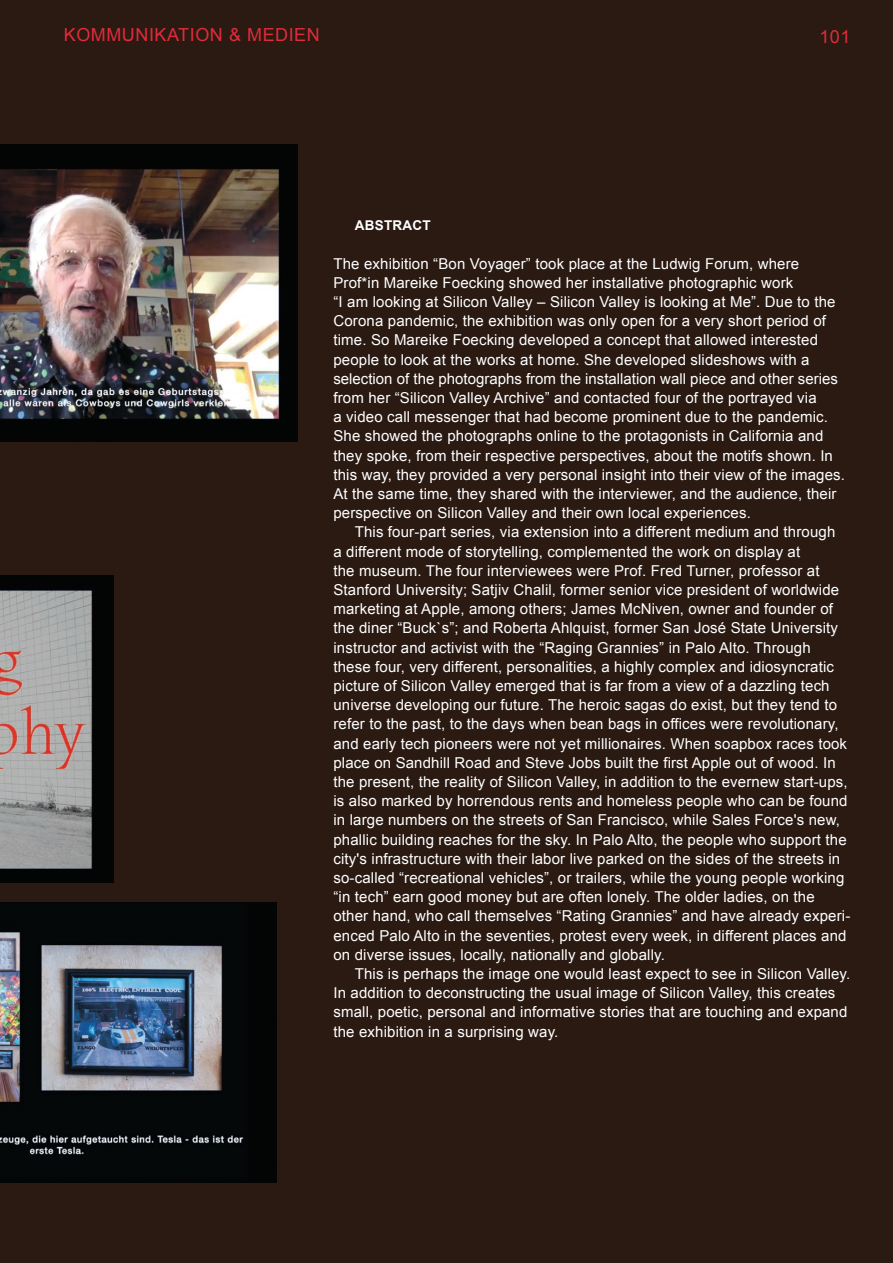
<style>
.page{position:relative;width:893px;height:1263px;background:#2a1a12}
.page>*{position:absolute;margin:0;border:0;box-sizing:border-box;transform-origin:0 0}
.t1{font:18px "Arial";letter-spacing:.03em;color:#e02b3b}
.t2{font:15px/19.2px "Arial";letter-spacing:.01em;color:#fff}
.t3{font:700 13.5px "Arial";letter-spacing:.02em;color:#fff}
</style>
<div class="page">
<img style="left:0;top:576px;width:113px;height:307px">
<img style="left:0;top:902px;width:276px;height:281px">
<img style="left:0;top:145px;width:298px;height:296px">
<p class="t1" style="left:64px;top:23px;width:258px">KOMMUNIKATION &amp; MEDIEN</p>
<p class="t1" style="left:819px;top:24px;width:33px">101</p>
<p class="t3" style="left:355px;top:216px;width:78px">ABSTRACT</p>
<p class="t2" style="left:333px;top:254px;width:513px">The exhibition “Bon Voyager” took place at the Ludwig Forum, where Prof*in Mareike Foecking showed her installative photographic work<br>“I am looking at Silicon Valley – Silicon Valley is looking at Me”. Due to the Corona pandemic, the exhibition was only open for a very short period of time. So Mareike Foecking developed a concept that allowed interested people to look at the works at home. She developed slideshows with a selection of the photographs from the installation wall piece and other series from her “Silicon Valley Archive” and contacted four of the portrayed via<br>a video call messenger that had become prominent due to the pandemic.<br>She showed the photographs online to the protagonists in California and they spoke, from their respective perspectives, about the motifs shown. In this way, they provided a very personal insight into their view of the images.<br>At the same time, they shared with the interviewer, and the audience, their perspective on Silicon Valley and their own local experiences.</p>
<p class="t2" style="left:333px;top:523px;width:518px;text-indent:21px">This four-part series, via extension into a different medium and through<br>a different mode of storytelling, complemented the work on display at<br>the museum. The four interviewees were Prof. Fred Turner, professor at Stanford University; Satjiv Chalil, former senior vice president of worldwide marketing at Apple, among others; James McNiven, owner and founder of the diner “Buck`s”; and Roberta Ahlquist, former San José State University instructor and activist with the “Raging Grannies” in Palo Alto. Through these four, very different, personalities, a highly complex and idiosyncratic picture of Silicon Valley emerged that is far from a view of a dazzling tech universe developing our future. The heroic sagas do exist, but they tend to refer to the past, to the days when bean bags in offices were revolutionary, and early tech pioneers were not yet millionaires. When soapbox races took place on Sandhill Road and Steve Jobs built the first Apple out of wood. In the present, the reality of Silicon Valley, in addition to the evernew start-ups, is also marked by horrendous rents and homeless people who can be found in large numbers on the streets of San Francisco, while Sales Force's new, phallic building reaches for the sky. In Palo Alto, the people who support the city's infrastructure with their labor live parked on the sides of the streets in so-called “recreational vehicles”, or trailers, while the young people working “in tech” earn good money but are often lonely. The older ladies, on the other hand, who call themselves “Rating Grannies” and have already experi&shy;enced Palo Alto in the seventies, protest every week, in different places and on diverse issues, locally, nationally and globally.</p>
<p class="t2" style="left:333px;top:964px;width:518px;text-indent:21px">This is perhaps the image one would least expect to see in Silicon Valley.<br>In addition to deconstructing the usual image of Silicon Valley, this creates small, poetic, personal and informative stories that are touching and expand the exhibition in a surprising way.</p>
</div>
